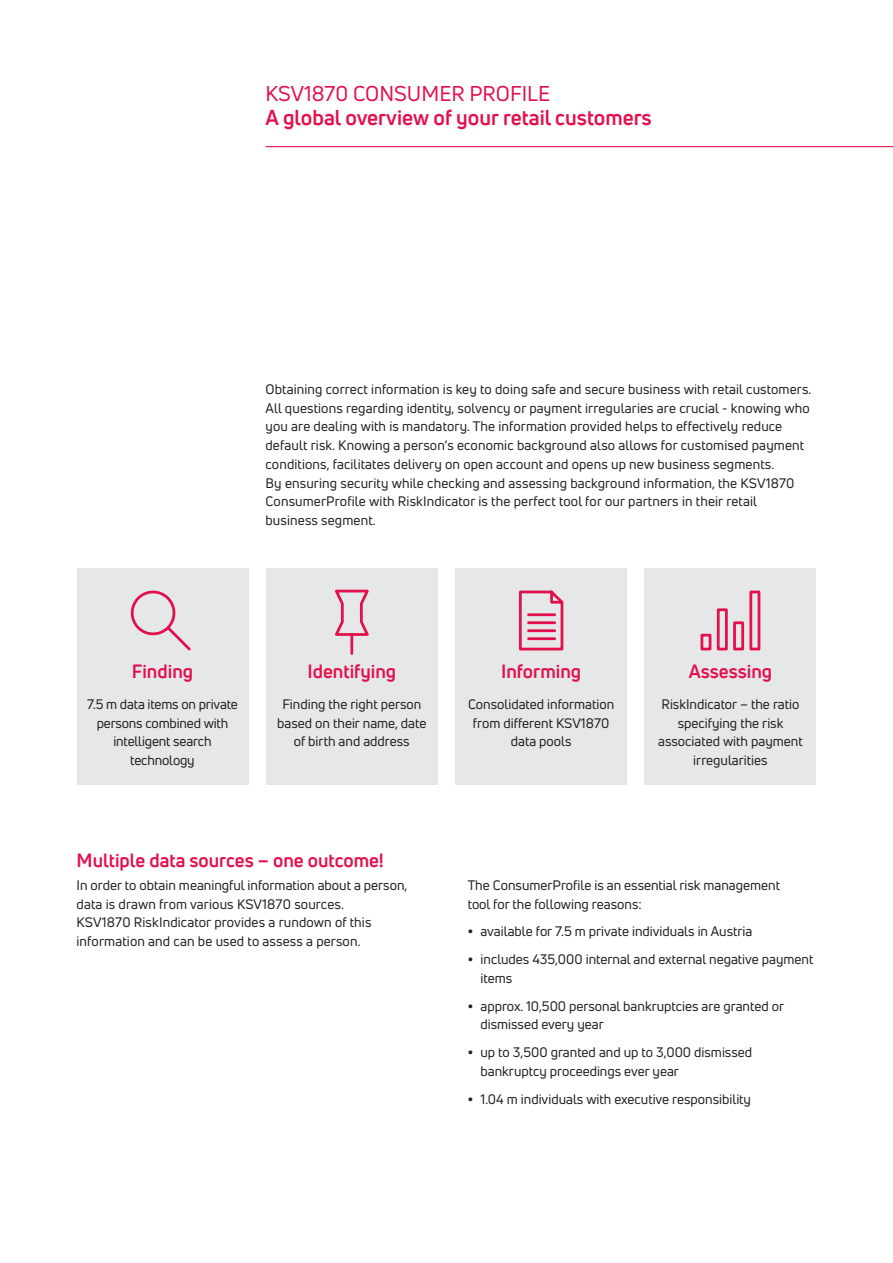
<style>
.page{position:relative;width:893px;height:1263px;background:#fff}
.page>*{position:absolute;margin:0;border:0;box-sizing:border-box;transform-origin:0 0}
.t1{font:700 21px "Uni Neue";color:#e2114c}
.t2{font:21px "Uni Neue";color:#e2114c}
.t3{font:700 18.75px "Uni Neue";color:#e2114c}
.t4{font:13.5px/18.8px "Uni Neue";color:#231f20}
.s1{font-weight:800}
</style>
<div class="page">
<hr style="left:266px;top:146px;width:627px;height:1px;background:#e2114c">
<div style="left:77px;top:568px;width:171px;height:216px;background:#e6e7e9"></div>
<svg style="left:130px;top:590px;width:61px;height:61px"></svg>
<div style="left:266px;top:568px;width:172px;height:216px;background:#e6e7e9"></div>
<svg style="left:335px;top:589px;width:34px;height:66px"></svg>
<div style="left:455px;top:568px;width:172px;height:216px;background:#e6e7e9"></div>
<svg style="left:518px;top:590px;width:46px;height:61px"></svg>
<div style="left:644px;top:568px;width:172px;height:216px;background:#e6e7e9"></div>
<svg style="left:700px;top:590px;width:61px;height:61px"></svg>
<h1 class="t2" style="left:266px;top:80px;width:286px">KSV1870 CONSUMER PROFILE</h1>
<h1 class="t1" style="left:266px;top:104px;width:388px">A global overview of your retail customers</h1>
<p class="t4" style="left:266px;top:379px;width:547px">Obtaining correct information is key to doing safe and secure business with retail customers.<br>All questions regarding identity, solvency or payment irregularies are crucial - knowing who you are dealing with is mandatory. The information provided helps to effectively reduce default risk. Knowing a person‘s economic background also allows for customised payment conditions, facilitates delivery on open account and opens up new business segments.<br>By ensuring security while checking and assessing background information, the KSV1870<br>ConsumerProfile with RiskIndicator is the perfect tool for our partners in their retail business segment.</p>
<h2 class="t3" style="left:132px;top:659px;width:63px">Finding</h2>
<p class="t4" style="left:87px;top:694px;width:152px;text-align:center">7.5 m data items on private persons combined with intelligent search technology</p>
<h2 class="t3" style="left:307px;top:659px;width:90px">Identifying</h2>
<p class="t4" style="left:277px;top:694px;width:151px;text-align:center">Finding the right person based on their name, date of birth and address</p>
<h2 class="t3" style="left:501px;top:659px;width:82px">Informing</h2>
<p class="t4" style="left:468px;top:694px;width:148px;text-align:center">Consolidated information from different KSV1870 data pools</p>
<h2 class="t3" style="left:689px;top:659px;width:85px">Assessing</h2>
<p class="t4" style="left:658px;top:694px;width:146px;text-align:center">RiskIndicator – the ratio specifying the risk associated with payment irregularities</p>
<h2 class="t3" style="left:77px;top:848px;width:309px">Multiple data sources – one outcome!</h2>
<p class="t4" style="left:77px;top:875px;width:332px">In order to obtain meaningful information about a person, data is drawn from various KSV1870 sources.<br>KSV1870 RiskIndicator provides a rundown of this information and can be used to assess a person.</p>
<p class="t4" style="left:468px;top:875px;width:314px">The ConsumerProfile is an essential risk management tool for the following reasons:</p>
<p class="t4" style="left:468px;top:922px;width:286px"><span class="s1">•</span> available for 7.5 m private individuals in Austria</p>
<p class="t4" style="left:480px;top:950px;width:334px;text-indent:-13px"><span class="s1">•</span> includes 435,000 internal and external negative payment items</p>
<p class="t4" style="left:480px;top:996px;width:305px;text-indent:-13px"><span class="s1">•</span> approx. 10,500 personal bankruptcies are granted or dismissed every year</p>
<p class="t4" style="left:480px;top:1043px;width:273px;text-indent:-13px"><span class="s1">•</span> up to 3,500 granted and up to 3,000 dismissed bankruptcy proceedings ever year</p>
<p class="t4" style="left:468px;top:1089px;width:285px"><span class="s1">•</span> 1.04 m individuals with executive responsibility</p>
</div>
